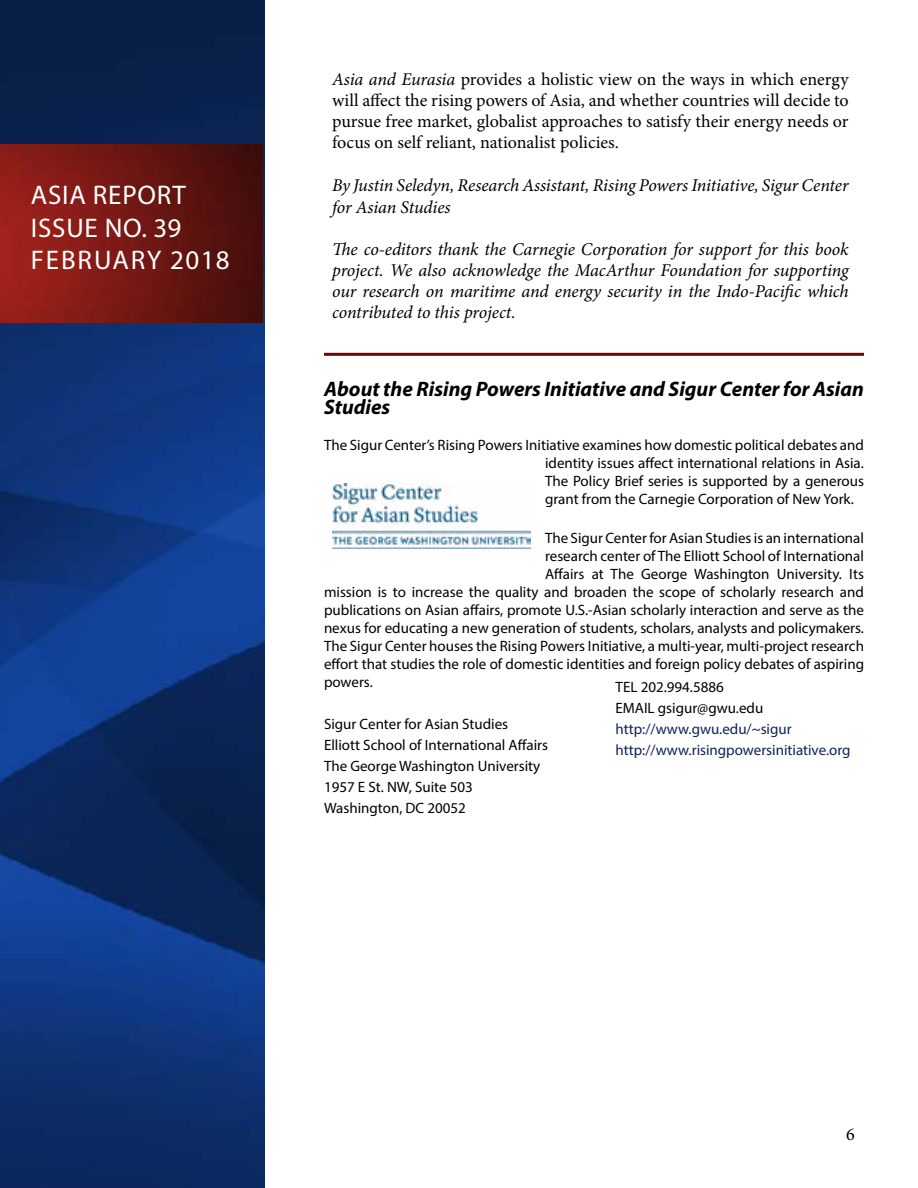
<style>
.page{position:relative;width:918px;height:1188px;background:#fff}
.page>*{position:absolute;margin:0;border:0;box-sizing:border-box;transform-origin:0 0}
.t1{font:27px/32.4px "Myriad Pro";letter-spacing:.03em;color:#fff}
.t2{font:italic 700 21px/18px "Myriad Pro";color:#000}
.t3{font:italic 18px/21px "Minion Pro";letter-spacing:-.01em;color:#000}
.t4{font:18px/21px "Minion Pro";color:#000;text-align:justify}
.t5{font:15px/21px "Myriad Pro";color:#000}
.t6{font:15px/21px "Myriad Pro";color:#11205c}
.s1{font-style:italic}
</style>
<div class="page">
<img style="left:0;top:0;width:265px;height:1188px">
<img style="left:0;top:144px;width:263px;height:178px">
<hr style="left:324px;top:353px;width:540px;height:3px;background:#720203">
<img style="left:332px;top:484px;width:198px;height:64px">
<h1 class="t1" style="left:31px;top:179px;width:200px">ASIA REPORT<br>ISSUE NO. 39<br>FEBRUARY 2018</h1>
<p class="t4" style="left:332px;top:69px;width:518px"><span class="s1">Asia and Eurasia</span> provides a holistic view on the ways in which energy will affect the rising powers of Asia, and whether countries will decide to pursue free market, globalist approaches to satisfy their energy needs or focus on self reliant, nationalist policies.</p>
<p class="t3" style="left:332px;top:175px;width:518px;line-height:21.6px">By Justin Seledyn, Research Assistant, Rising Powers Initiative, Sigur Center for Asian Studies</p>
<p class="t3" style="left:332px;top:239px;width:518px;text-align:justify">The co-editors thank the Carnegie Corporation for support for this book project. We also acknowledge the MacArthur Foundation for supporting our research on maritime and energy security in the Indo-Pacific which contributed to this project.</p>
<h2 class="t2" style="left:324px;top:380px;width:541px">About the Rising Powers Initiative and Sigur Center for Asian<br>Studies</h2>
<p class="t5" style="left:545px;top:436px;width:320px;line-height:18px;text-align:justify;text-indent:-221px">The Sigur Center’s Rising Powers Initiative examines how domestic political debates and identity issues affect international relations in Asia.<br>The Policy Brief series is supported by a generous grant from the Carnegie Corporation of New York.</p>
<p class="t5" style="left:545px;top:528px;width:320px">The Sigur Center for Asian Studies is an international</p>
<p class="t5" style="left:545px;top:546px;width:320px">research center of The Elliott School of International</p>
<p class="t5" style="left:545px;top:564px;width:320px">Affairs at The George Washington University. Its</p>
<p class="t5" style="left:324px;top:582px;width:541px">mission is to increase the quality and broaden the scope of scholarly research and</p>
<p class="t5" style="left:324px;top:600px;width:542px">publications on Asian affairs, promote U.S.-Asian scholarly interaction and serve as the</p>
<p class="t5" style="left:324px;top:618px;width:542px">nexus for educating a new generation of students, scholars, analysts and policymakers.</p>
<p class="t5" style="left:324px;top:636px;width:542px">The Sigur Center houses the Rising Powers Initiative, a multi-year, multi-project research</p>
<p class="t5" style="left:324px;top:654px;width:542px">effort that studies the role of domestic identities and foreign policy debates of aspiring</p>
<p class="t5" style="left:324px;top:672px;width:50px">powers.</p>
<p class="t5" style="left:324px;top:714px;width:226px">Sigur Center for Asian Studies<br>Elliott School of International Affairs<br>The George Washington University<br>1957 E St. NW, Suite 503<br>Washington, DC 20052</p>
<p class="t5" style="left:616px;top:676px;width:149px">TEL 202.994.5886<br>EMAIL gsigur@gwu.edu</p>
<p class="t6" style="left:616px;top:718px;width:236px">http://www.gwu.edu/~sigur http://www.risingpowersinitiative.org</p>
<p class="t4" style="left:846px;top:1124px;width:10px">6</p>
</div>
